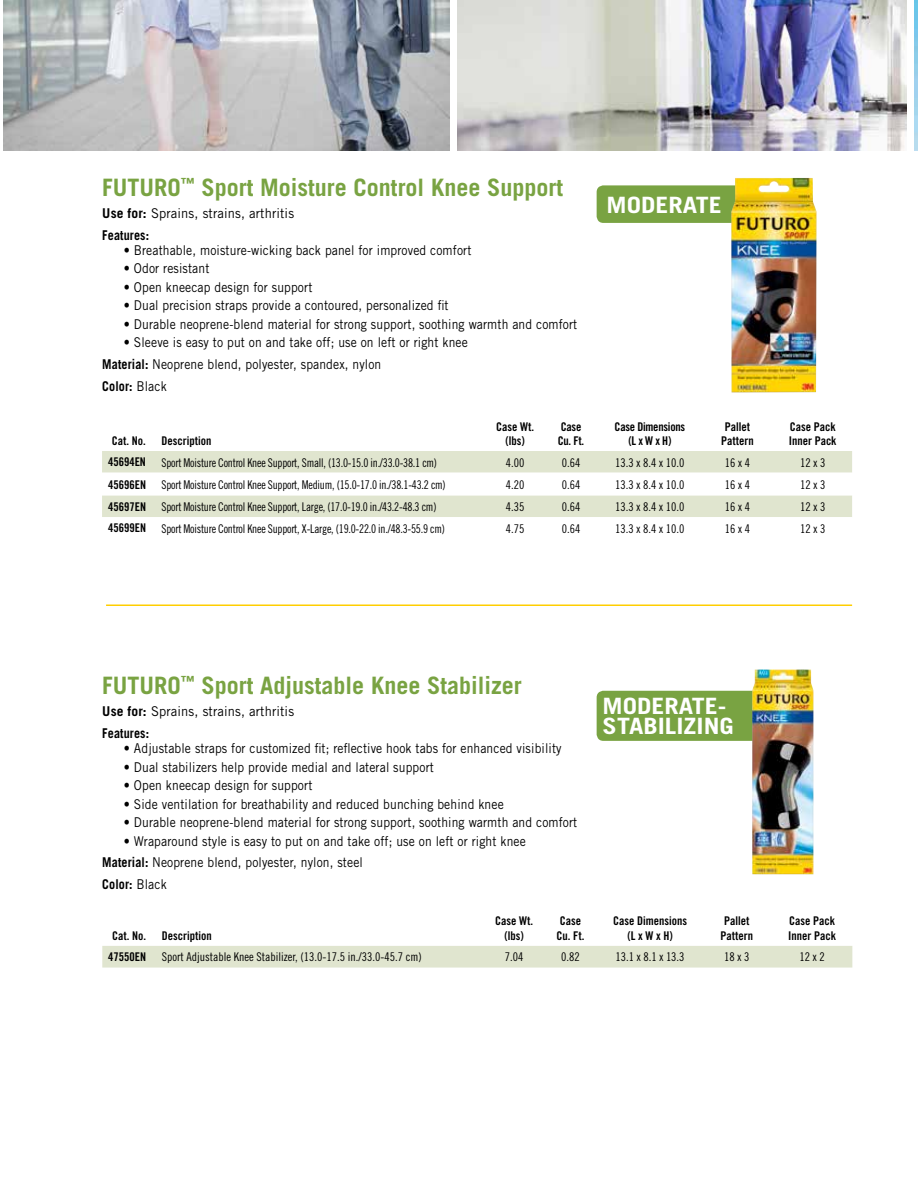
<style>
.page{position:relative;width:918px;height:1188px;background:#fff}
.page>*{position:absolute;margin:0;border:0;box-sizing:border-box;transform-origin:0 0}
.t1{font:700 24px "Trade Gothic";color:#79a342}
.t2{font:700 22.5px/19.5px "Trade Gothic";color:#fff;scale:1.15 1}
.t3{font:13.5px/21.8px "Trade Gothic";letter-spacing:.01em;color:#000;scale:.9 1}
.t4{font:13.5px/21.8px "Trade Gothic";letter-spacing:.01em;color:#000;scale:.96 1}
.t5{font:12px "Trade Gothic Cond Eighteen";letter-spacing:-.02em;color:#000;scale:.95 1}
.t6{font:12px/14.4px "Trade Gothic Bold Cond Twenty";color:#000;text-align:center}
.t7{font:12px "Trade Gothic Cond Eighteen";letter-spacing:-.02em;color:#000}
.t8{font:12px "Trade Gothic Cond Eighteen";color:#000}
.t9{font:12px/14.4px "Trade Gothic Bold Cond Twenty";letter-spacing:-.02em;color:#000;text-align:center}
.s1{font-weight:700}
</style>
<div class="page">
<div style="left:597px;top:691px;width:168px;height:50px;background:#79a342;border-radius:7px"></div>
<hr style="left:106px;top:604px;width:746px;height:2px;background:#ffce00">
<div style="left:102px;top:946px;width:750px;height:22px;background:#e0e5cf"></div>
<img style="left:752px;top:669px;width:61px;height:205px">
<div style="left:102px;top:451px;width:750px;height:22px;background:#e0e5cf"></div>
<div style="left:102px;top:495px;width:750px;height:22px;background:#e0e5cf"></div>
<div style="left:597px;top:185px;width:150px;height:38px;background:#79a342;border-radius:7px"></div>
<img style="left:731px;top:178px;width:86px;height:214px">
<img style="left:914px;top:0;width:4px;height:150px">
<img style="left:3px;top:0;width:447px;height:150px">
<img style="left:457px;top:0;width:450px;height:150px">
<h1 class="t1" style="left:102px;top:172px;width:462px">FUTURO<sup>™</sup> Sport Moisture Control Knee Support</h1>
<p class="t4" style="left:102px;top:202px;width:201px"><span class="s1">Use for:</span> Sprains, strains, arthritis<br><span class="s1">Features:</span></p>
<p class="t3" style="left:124px;top:239px;width:388px">• Breathable, moisture-wicking back panel for improved comfort</p>
<p class="t3" style="left:124px;top:257px;width:96px">• Odor resistant</p>
<p class="t3" style="left:124px;top:276px;width:211px">• Open kneecap design for support</p>
<p class="t3" style="left:124px;top:295px;width:362px">• Dual precision straps provide a contoured, personalized fit</p>
<p class="t3" style="left:124px;top:313px;width:505px">• Durable neoprene-blend material for strong support, soothing warmth and comfort</p>
<p class="t3" style="left:102px;top:332px;width:408px;text-indent:22px">• Sleeve is easy to put on and take off; use on left or right knee<br><span class="s1">Material:</span> Neoprene blend, polyester, spandex, nylon<br><span class="s1">Color:</span> Black</p>
<h2 class="t2" style="left:607px;top:195px;width:15px">mod</h2>
<h2 class="t2" style="left:656px;top:195px;width:59px">erate</h2>
<p class="t6" style="left:112px;top:433px;width:35px">Cat. No.</p>
<p class="t6" style="left:162px;top:433px;width:51px">Description</p>
<p class="t6" style="left:496px;top:419px;width:39px">Case Wt. (lbs)</p>
<p class="t6" style="left:558px;top:419px;width:28px;text-align:left">Case<br>Cu. Ft.</p>
<p class="t9" style="left:615px;top:419px;width:72px">Case Dimensions (L x W x H)</p>
<p class="t6" style="left:721px;top:419px;width:34px">Pallet<br>Pattern</p>
<p class="t6" style="left:789px;top:419px;width:49px;text-align:left">Case Pack<br>Inner Pack</p>
<p class="t6" style="left:108px;top:455px;width:39px">45694EN</p>
<p class="t5" style="left:162px;top:455px;width:292px">Sport Moisture Control Knee Support, Small, (13.0-15.0 in./33.0-38.1 cm)</p>
<p class="t7" style="left:506px;top:455px;width:20px">4.00</p>
<p class="t7" style="left:562px;top:455px;width:20px">0.64</p>
<p class="t7" style="left:615px;top:455px;width:71px">13.3 x 8.4 x 10.0</p>
<p class="t7" style="left:725px;top:455px;width:27px">16 x 4</p>
<p class="t7" style="left:800px;top:455px;width:27px">12 x 3</p>
<p class="t6" style="left:108px;top:477px;width:39px">45696EN</p>
<p class="t5" style="left:162px;top:477px;width:301px">Sport Moisture Control Knee Support, Medium, (15.0-17.0 in./38.1-43.2 cm)</p>
<p class="t7" style="left:506px;top:477px;width:20px">4.20</p>
<p class="t7" style="left:562px;top:477px;width:20px">0.64</p>
<p class="t7" style="left:615px;top:477px;width:71px">13.3 x 8.4 x 10.0</p>
<p class="t7" style="left:725px;top:477px;width:27px">16 x 4</p>
<p class="t7" style="left:800px;top:477px;width:27px">12 x 3</p>
<p class="t6" style="left:108px;top:499px;width:39px">45697EN</p>
<p class="t5" style="left:162px;top:500px;width:291px">Sport Moisture Control Knee Support, Large, (17.0-19.0 in./43.2-48.3 cm)</p>
<p class="t7" style="left:506px;top:500px;width:20px">4.35</p>
<p class="t7" style="left:562px;top:500px;width:20px">0.64</p>
<p class="t7" style="left:615px;top:500px;width:71px">13.3 x 8.4 x 10.0</p>
<p class="t7" style="left:725px;top:500px;width:27px">16 x 4</p>
<p class="t7" style="left:800px;top:500px;width:27px">12 x 3</p>
<p class="t6" style="left:108px;top:521px;width:39px">45699EN</p>
<p class="t5" style="left:162px;top:521px;width:300px">Sport Moisture Control Knee Support, X-Large, (19.0-22.0 in./48.3-55.9 cm)</p>
<p class="t7" style="left:506px;top:521px;width:20px">4.75</p>
<p class="t7" style="left:562px;top:521px;width:20px">0.64</p>
<p class="t7" style="left:615px;top:521px;width:71px">13.3 x 8.4 x 10.0</p>
<p class="t7" style="left:725px;top:521px;width:27px">16 x 4</p>
<p class="t7" style="left:800px;top:521px;width:27px">12 x 3</p>
<h1 class="t1" style="left:102px;top:671px;width:421px">FUTURO<sup>™</sup> Sport Adjustable Knee Stabilizer</h1>
<p class="t4" style="left:102px;top:701px;width:201px"><span class="s1">Use for:</span> Sprains, strains, arthritis<br><span class="s1">Features:</span></p>
<p class="t3" style="left:124px;top:737px;width:488px">• Adjustable straps for customized fit; reflective hook tabs for enhanced visibility</p>
<p class="t3" style="left:124px;top:756px;width:346px">• Dual stabilizers help provide medial and lateral support</p>
<p class="t3" style="left:124px;top:774px;width:211px">• Open kneecap design for support</p>
<p class="t3" style="left:124px;top:793px;width:424px">• Side ventilation for breathability and reduced bunching behind knee</p>
<p class="t3" style="left:124px;top:811px;width:505px">• Durable neoprene-blend material for strong support, soothing warmth and comfort</p>
<p class="t3" style="left:102px;top:830px;width:472px;text-indent:22px">• Wraparound style is easy to put on and take off; use on left or right knee<br><span class="s1">Material:</span> Neoprene blend, polyester, nylon, steel<br><span class="s1">Color:</span> Black</p>
<h2 class="t2" style="left:603px;top:696px;width:15px">mod</h2>
<h2 class="t2" style="left:603px;top:696px;width:116px;text-indent:49px">erate&shy;stabilizing</h2>
<p class="t6" style="left:112px;top:928px;width:35px">Cat. No.</p>
<p class="t6" style="left:162px;top:928px;width:51px">Description</p>
<p class="t6" style="left:495px;top:914px;width:39px">Case Wt. (lbs)</p>
<p class="t6" style="left:557px;top:914px;width:29px;text-align:left">Case<br>Cu. Ft.</p>
<p class="t6" style="left:613px;top:914px;width:75px">Case Dimensions (L x W x H)</p>
<p class="t6" style="left:721px;top:914px;width:34px">Pallet<br>Pattern</p>
<p class="t6" style="left:788px;top:914px;width:49px;text-align:left">Case Pack<br>Inner Pack</p>
<p class="t6" style="left:108px;top:950px;width:39px">47550EN</p>
<p class="t8" style="left:162px;top:950px;width:261px">Sport Adjustable Knee Stabilizer, (13.0-17.5 in./33.0-45.7 cm)</p>
<p class="t7" style="left:505px;top:950px;width:20px">7.04</p>
<p class="t7" style="left:561px;top:950px;width:20px">0.82</p>
<p class="t7" style="left:615px;top:950px;width:71px">13.1 x 8.1 x 13.3</p>
<p class="t7" style="left:724px;top:950px;width:27px">18 x 3</p>
<p class="t7" style="left:800px;top:950px;width:27px">12 x 2</p>
</div>
